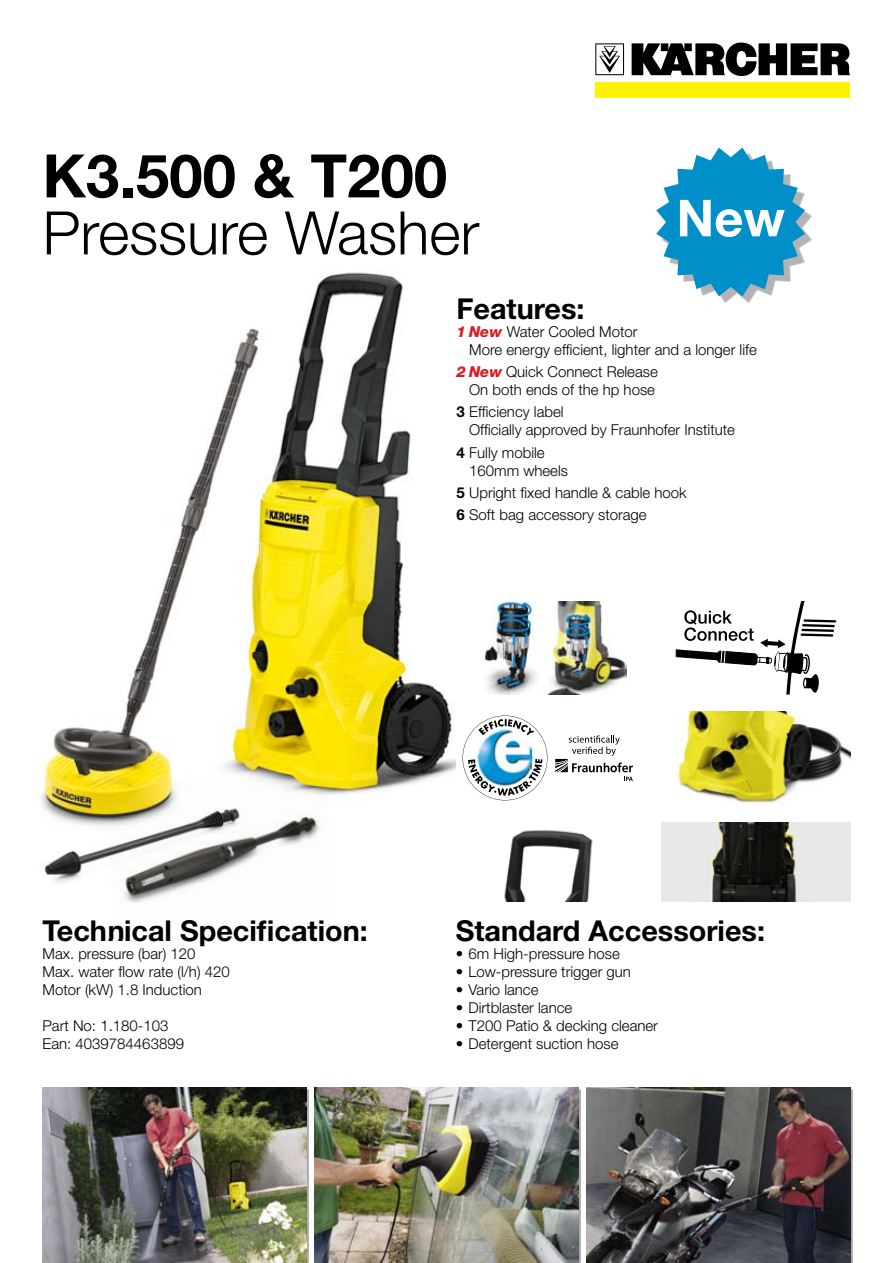
<style>
.page{position:relative;width:893px;height:1263px;background:#fff}
.page>*{position:absolute;margin:0;border:0;box-sizing:border-box;transform-origin:0 0}
.t1{font:300 60px "Helvetica Neue LT";color:#000}
.t2{font:700 60px "Helvetica Neue LT";color:#000}
.t3{font:700 51px "Helvetica Neue LT";color:#fff}
.t4{font:700 28.8px "Helvetica Neue LT";color:#000}
.t5{font:300 15px/18px "Helvetica Neue LT";color:#000}
.s1{font-family:"Helvetica Neue";font-weight:800;font-style:italic;color:#d71920}
.s2{font-weight:700}
</style>
<div class="page">
<img style="left:313px;top:272px;width:204px;height:523px">
<img style="left:43px;top:1088px;width:263px;height:175px">
<img style="left:315px;top:1088px;width:263px;height:175px">
<img style="left:587px;top:1088px;width:263px;height:175px">
<div style="left:662px;top:153px;width:150px;height:151px;background:#000;opacity:.3"></div>
<svg style="left:656px;top:148px;width:149px;height:148px"></svg>
<div style="left:456px;top:601px;width:189px;height:93px;background:#fff"></div>
<img style="left:484px;top:601px;width:143px;height:93px">
<svg style="left:676px;top:601px;width:160px;height:93px"></svg>
<img style="left:662px;top:822px;width:188px;height:79px">
<img style="left:504px;top:830px;width:89px;height:71px">
<img style="left:677px;top:711px;width:173px;height:94px">
<div style="left:456px;top:711px;width:189px;height:94px;background:#fff"></div>
<svg style="left:462px;top:715px;width:171px;height:86px"></svg>
<img style="left:33px;top:303px;width:280px;height:496px">
<img style="left:45px;top:330px;width:204px;height:469px">
<img style="left:40px;top:799px;width:68px;height:84px">
<img style="left:44px;top:809px;width:64px;height:65px">
<img style="left:108px;top:777px;width:224px;height:126px">
<img style="left:126px;top:817px;width:190px;height:78px">
<svg style="left:632px;top:43px;width:218px;height:33px"></svg>
<div style="left:595px;top:83px;width:255px;height:15px;background:#fff200"></div>
<svg style="left:595px;top:43px;width:29px;height:32px"></svg>
<h1 class="t2" style="left:43px;top:139px;width:406px">K3.500 &amp; T200</h1>
<h1 class="t1" style="left:43px;top:196px;width:438px">Pressure Washer</h1>
<h2 class="t3" style="left:676px;top:187px;width:110px">New</h2>
<h3 class="t4" style="left:456px;top:291px;width:130px">Features:</h3>
<p class="t5" style="left:469px;top:322px;width:289px;text-indent:-13px"><span class="s1">1 New</span> Water Cooled Motor<br>More energy efficient, lighter and a longer life</p>
<p class="t5" style="left:456px;top:363px;width:203px;text-align:right"><span class="s1">2 New</span> Quick Connect Release<br>On both ends of the hp hose</p>
<p class="t5" style="left:469px;top:403px;width:267px;text-indent:-13px"><span class="s2">3</span> Efficiency label<br>Officially approved by Fraunhofer Institute</p>
<p class="t5" style="left:469px;top:443px;width:100px;text-indent:-13px"><span class="s2">4</span> Fully mobile<br>160mm wheels</p>
<p class="t5" style="left:456px;top:481px;width:232px;line-height:22.2px"><span class="s2">5</span> Upright fixed handle &amp; cable hook<br><span class="s2">6</span> Soft bag accessory storage</p>
<h3 class="t4" style="left:43px;top:913px;width:327px">Technical Specification:</h3>
<p class="t5" style="left:43px;top:944px;width:189px">Max. pressure (bar) 120<br>Max. water flow rate (l/h) 420<br>Motor (kW) 1.8 Induction</p>
<p class="t5" style="left:43px;top:1016px;width:143px">Part No: 1.180-103<br>Ean: 4039784463899</p>
<h3 class="t4" style="left:456px;top:913px;width:311px">Standard Accessories:</h3>
<p class="t5" style="left:456px;top:944px;width:166px">• 6m High-pressure hose</p>
<p class="t5" style="left:456px;top:962px;width:177px">• Low-pressure trigger gun</p>
<p class="t5" style="left:456px;top:980px;width:84px">• Vario lance</p>
<p class="t5" style="left:456px;top:998px;width:118px">• Dirtblaster lance</p>
<p class="t5" style="left:456px;top:1016px;width:204px">• T200 Patio &amp; decking cleaner</p>
<p class="t5" style="left:456px;top:1034px;width:164px">• Detergent suction hose</p>
</div>
